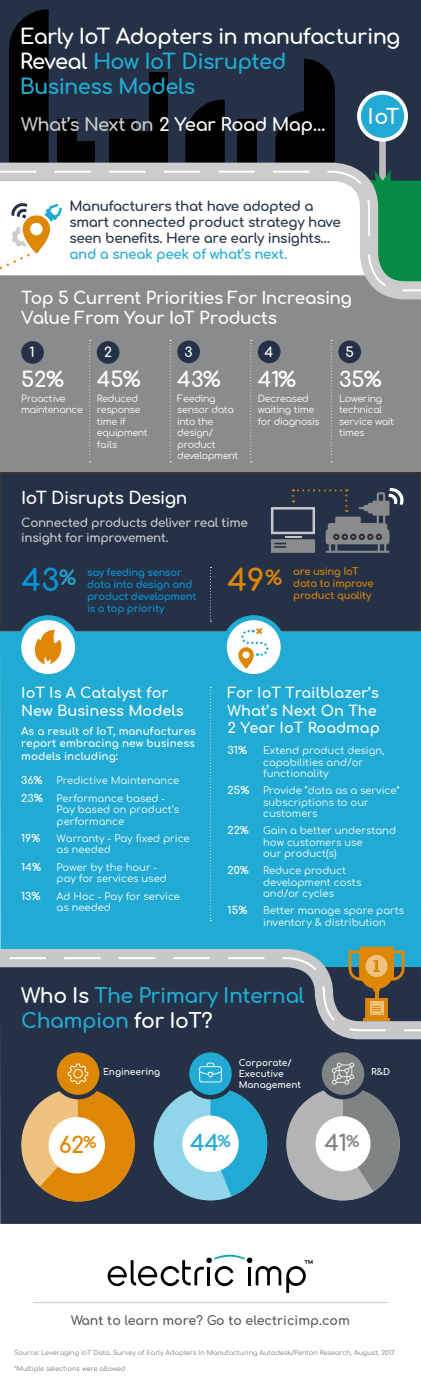
<style>
.page{position:relative;width:421px;height:1386px;background:#fff}
.page>*{position:absolute;margin:0;border:0;box-sizing:border-box;transform-origin:0 0}
.t1{font:700 30px "Comfortaa";color:#0696d7}
.t2{font:700 30px "Comfortaa";color:#de8705}
.t3{font:700 22.35px "Comfortaa";color:#de8705}
.t4{font:700 22.35px "Comfortaa";color:#21abd4}
.t5{font:700 22.35px "Comfortaa";color:#808384}
.t6{font:700 21px/25px "Comfortaa";letter-spacing:-.03em;color:#fff}
.t7{font:700 20.65px "Comfortaa";color:#fff}
.t8{font:700 20.5px/24.6px "Comfortaa";letter-spacing:-.025em;color:#21abd4}
.t9{font:700 18px "Comfortaa";letter-spacing:-.035em;color:#fff}
.t10{font:700 17px/20.4px "Comfortaa";letter-spacing:-.025em;color:#fff}
.t11{font:700 14.5px/17.4px "Comfortaa";color:#fff}
.t12{font:700 13.5px/16.2px "Comfortaa";letter-spacing:-.025em;color:#243146}
.t13{font:700 13.5px "Comfortaa";letter-spacing:-.025em;color:#21abd4}
.t14{font:700 13.5px "Comfortaa";color:#fff}
.t15{font:700 12.6px "Comfortaa";color:#56595b}
.t16{font:700 12px/14.4px "Comfortaa";letter-spacing:-.025em;color:#ccc}
.t17{font:700 11.25px "Comfortaa";color:#000}
.t18{font:700 10.5px/12.6px "Comfortaa";color:#fff;text-align:justify}
.t19{font:10px/11.5px "Comfortaa";color:#fff}
.t20{font:700 10px/12px "Comfortaa";letter-spacing:-.025em;color:#0696d7}
.t21{font:700 10px/12px "Comfortaa";letter-spacing:-.025em;color:#de8705}
.t22{font:9.5px/11.4px "Comfortaa";letter-spacing:-.035em;color:#fff}
.t23{font:700 9px/10.8px "Comfortaa";color:#fff}
.t24{font:6.5px "Comfortaa";color:#817c7a}
.s1{color:#21abd4}
.s2{color:#ccc}
.s3{color:#fff}
</style>
<div class="page">
<div style="left:0;top:0;width:421px;height:181px;background:#243146"></div>
<div style="left:0;top:631px;width:421px;height:309px;background:#21abd4"></div>
<div style="left:0;top:472px;width:421px;height:159px;background:#243146"></div>
<div style="left:0;top:472px;width:421px;height:159px;border:1px solid #503715"></div>
<div style="left:0;top:1048px;width:421px;height:176px;background:#243146"></div>
<div style="left:0;top:275px;width:421px;height:197px;background:#898b8c"></div>
<div style="left:379px;top:121px;width:7px;height:76px;background:#bababa;border-radius:3px"></div>
<svg style="left:357px;top:91px;width:51px;height:51px"></svg>
<svg style="left:89px;top:340px;width:2px;height:122px"></svg>
<svg style="left:170px;top:340px;width:1px;height:122px"></svg>
<svg style="left:210px;top:567px;width:1px;height:55px"></svg>
<svg style="left:210px;top:687px;width:1px;height:234px"></svg>
<svg style="left:250px;top:340px;width:2px;height:122px"></svg>
<svg style="left:331px;top:340px;width:1px;height:122px"></svg>
<div style="left:21px;top:341px;width:23px;height:23px;background:#243146;border-radius:50%"></div>
<div style="left:97px;top:341px;width:22px;height:23px;background:#243146;border-radius:50%"></div>
<div style="left:177px;top:341px;width:23px;height:22px;background:#243146;border-radius:50%"></div>
<div style="left:258px;top:341px;width:22px;height:22px;background:#243146;border-radius:50%"></div>
<div style="left:338px;top:341px;width:23px;height:22px;background:#243146;border-radius:50%"></div>
<svg style="left:9px;top:9px;width:40px;height:145px"></svg>
<svg style="left:185px;top:99px;width:40px;height:55px"></svg>
<div style="left:57px;top:120px;width:20px;height:44px;background:#000"></div>
<div style="left:109px;top:120px;width:26px;height:44px;background:#000"></div>
<div style="left:149px;top:72px;width:18px;height:92px;background:#000"></div>
<div style="left:237px;top:120px;width:20px;height:44px;background:#000"></div>
<div style="left:75px;top:142px;width:20px;height:22px;background:#000"></div>
<div style="left:132px;top:131px;width:20px;height:33px;background:#000"></div>
<svg style="left:275px;top:59px;width:60px;height:95px"></svg>
<svg style="left:0;top:154px;width:421px;height:146px"></svg>
<svg style="left:0;top:170px;width:421px;height:122px"></svg>
<svg style="left:0;top:202px;width:62px;height:69px"></svg>
<div style="left:21px;top:1088px;width:114px;height:114px;background:#eec382;border-radius:50%"></div>
<svg style="left:40px;top:1048px;width:95px;height:154px"></svg>
<div style="left:154px;top:1087px;width:113px;height:114px;background:#90d5ea;border-radius:50%"></div>
<svg style="left:185px;top:1048px;width:82px;height:149px"></svg>
<div style="left:286px;top:1087px;width:114px;height:114px;background:#b3b4b5;border-radius:50%"></div>
<svg style="left:317px;top:1048px;width:83px;height:144px"></svg>
<svg style="left:16px;top:615px;width:64px;height:64px"></svg>
<svg style="left:222px;top:615px;width:64px;height:64px"></svg>
<svg style="left:369px;top:170px;width:52px;height:114px"></svg>
<svg style="left:271px;top:488px;width:133px;height:65px"></svg>
<svg style="left:0;top:940px;width:421px;height:108px"></svg>
<svg style="left:0;top:956px;width:421px;height:76px"></svg>
<hr style="left:33px;top:1302px;width:355px;height:1px;background:#c6c8ca">
<svg style="left:108px;top:1254px;width:198px;height:39px"></svg>
<h3 class="t6" style="left:20px;top:22px;width:382px">Early IoT Adopters in manufacturing<br>Reveal <span class="s1">How IoT Disrupted<br>Business Models</span></h3>
<h3 class="t9" style="left:21px;top:108px;width:306px"><span class="s2">What’s Next on</span> 2 Year Road Map…</h3>
<h3 class="t7" style="left:367px;top:97px;width:34px">IoT</h3>
<h3 class="t12" style="left:69px;top:196px;width:273px">Manufacturers that have adopted a smart connected product strategy have seen benefits. Here are early insights…</h3>
<h3 class="t13" style="left:69px;top:242px;width:219px">and a sneak peek of what’s next.</h3>
<h3 class="t10" style="left:21px;top:286px;width:332px">Top 5 Current Priorities For Increasing<br>Value From Your IoT Products</h3>
<h3 class="t14" style="left:29px;top:340px;width:7px">1</h3>
<h3 class="t14" style="left:104px;top:340px;width:9px">2</h3>
<h3 class="t14" style="left:184px;top:340px;width:10px">3</h3>
<h3 class="t14" style="left:264px;top:340px;width:10px">4</h3>
<h3 class="t14" style="left:346px;top:340px;width:10px">5</h3>
<h3 class="t6" style="left:21px;top:364px;width:44px">52%</h3>
<p class="t22" style="left:21px;top:392px;width:63px">Proactive maintenance</p>
<h3 class="t6" style="left:97px;top:364px;width:46px">45%</h3>
<p class="t22" style="left:97px;top:392px;width:52px">Reduced response time if equipment fails</p>
<h3 class="t6" style="left:177px;top:364px;width:45px">43%</h3>
<p class="t22" style="left:177px;top:392px;width:63px">Feeding sensor data into the design/ product development</p>
<h3 class="t6" style="left:258px;top:364px;width:40px">41%</h3>
<p class="t22" style="left:258px;top:392px;width:63px">Decreased waiting time for diagnosis</p>
<h3 class="t10" style="left:21px;top:485px;width:168px">IoT Disrupts Design</h3>
<p class="t16" style="left:21px;top:515px;width:228px">Connected products deliver real time insight for improvement.</p>
<h3 class="t6" style="left:339px;top:364px;width:44px">35%</h3>
<p class="t22" style="left:339px;top:392px;width:56px">Lowering technical service wait times</p>
<h1 class="t1" style="left:22px;top:552px;width:56px">43<sup>%</sup></h1>
<h1 class="t2" style="left:228px;top:552px;width:56px">49<sup>%</sup></h1>
<p class="t20" style="left:87px;top:565px;width:111px">say feeding sensor data into design and product development is a top priority</p>
<p class="t21" style="left:293px;top:564px;width:82px">are using IoT data to improve product quality</p>
<h3 class="t11" style="left:21px;top:683px;width:164px">IoT Is A Catalyst for<br>New Business Models</h3>
<p class="t18" style="left:21px;top:724px;width:176px">As a result of IoT, manufactures report embracing new business models including:</p>
<p class="t18" style="left:21px;top:773px;width:23px">36%</p>
<p class="t19" style="left:57px;top:773px;width:124px">Predictive Maintenance</p>
<p class="t18" style="left:21px;top:791px;width:23px">23%</p>
<p class="t19" style="left:57px;top:791px;width:124px">Performance based -<br>Pay based on product’s performance</p>
<p class="t18" style="left:21px;top:831px;width:21px">19%</p>
<p class="t19" style="left:57px;top:831px;width:135px">Warranty - Pay fixed price as needed</p>
<p class="t18" style="left:21px;top:860px;width:21px">14%</p>
<p class="t19" style="left:57px;top:860px;width:112px">Power by the hour - pay for services used</p>
<p class="t18" style="left:21px;top:889px;width:21px">13%</p>
<p class="t19" style="left:57px;top:889px;width:125px">Ad Hoc - Pay for service as needed</p>
<h3 class="t11" style="left:228px;top:683px;width:154px">For IoT Trailblazer’s<br>What’s Next On The<br>2 Year IoT Roadmap</h3>
<p class="t18" style="left:228px;top:743px;width:21px">31%</p>
<p class="t19" style="left:263px;top:744px;width:123px">Extend product design, capabilities and/or functionality</p>
<p class="t18" style="left:228px;top:783px;width:23px">25%</p>
<p class="t19" style="left:263px;top:784px;width:138px">Provide “data as a service” subscriptions to our customers</p>
<p class="t18" style="left:228px;top:823px;width:23px">22%</p>
<p class="t19" style="left:263px;top:824px;width:134px">Gain a better understand how customers use<br>our product(s)</p>
<p class="t18" style="left:228px;top:863px;width:23px">20%</p>
<p class="t19" style="left:263px;top:864px;width:100px">Reduce product development costs and/or cycles</p>
<p class="t18" style="left:228px;top:903px;width:21px">15%</p>
<p class="t19" style="left:263px;top:904px;width:142px">Better manage spare parts inventory &amp; distribution</p>
<h3 class="t8" style="left:21px;top:981px;width:285px"><span class="s3">Who Is</span> The Primary Internal<br>Champion <span class="s3">for IoT?</span></h3>
<p class="t23" style="left:103px;top:1066px;width:59px">Engineering</p>
<h2 class="t3" style="left:59px;top:1124px;width:39px">62<sup>%</sup></h2>
<p class="t23" style="left:239px;top:1057px;width:64px">Corporate/<br>Executive<br>Management</p>
<h2 class="t4" style="left:190px;top:1123px;width:42px">44<sup>%</sup></h2>
<p class="t23" style="left:371px;top:1066px;width:21px">R&amp;D</p>
<h2 class="t5" style="left:325px;top:1123px;width:36px">41<sup>%</sup></h2>
<p class="t17" style="left:305px;top:1254px;width:10px">™</p>
<p class="t15" style="left:71px;top:1309px;width:280px">Want to learn more? Go to electricimp.com</p>
<p class="t24" style="left:14px;top:1347px;width:383px">Source: Leveraging IoT Data. Survey of Early Adopters In Manufacturing Autodesk/Penton Research, August, 2017.</p>
<p class="t24" style="left:14px;top:1362px;width:113px">*Multiple selections were allowed</p>
</div>
